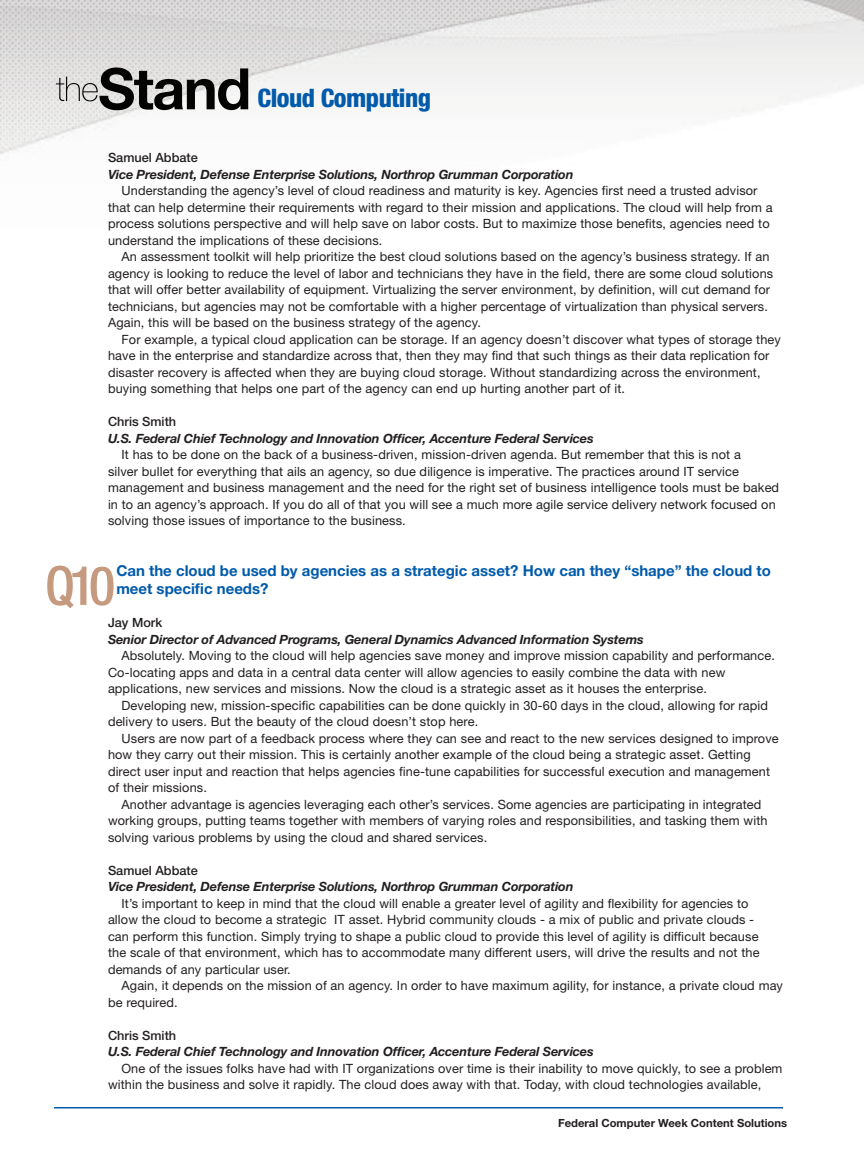
<style>
.page{position:relative;width:864px;height:1161px;background:#fff}
.page>*{position:absolute;margin:0;border:0;box-sizing:border-box;transform-origin:0 0}
.t1{font:500 condensed 54px "Helvetica Neue LT Std";color:#c69a7f}
.t2{font:800 condensed 25.5px "Helvetica Neue LT Std";letter-spacing:-.02em;color:#015aaa}
.Question{font:700 15px/18px "Helvetica Neue LT Std";color:#015aaa}
.Answer_Indent{font:12.75px/16.5px "Helvetica Neue LT Std";letter-spacing:.01em;color:#231f20}
.Answer_Indent-2{font:italic 700 12.75px "Helvetica Neue LT Std";letter-spacing:-.01em;color:#231f20}
.Answer_Indent-3{font:500 12.75px "Helvetica Neue LT Std";color:#231f20}
.Answer_Indent-4{font:700 11.25px "Helvetica Neue LT Std";color:#231f20}
</style>
<div class="page">
<img style="left:0;top:0;width:864px;height:155px">
<img style="left:99px;top:68px;width:31px;height:42px">
<img style="left:101px;top:67px;width:14px;height:23px">
<hr style="left:54px;top:1107px;width:729px;height:1px;background:#015aaa">
<p class="t2" style="left:258px;top:82px;width:175px">Cloud Computing</p>
<p class="Answer_Indent-3" style="left:108px;top:150px;width:91px">Samuel Abbate</p>
<p class="Answer_Indent-2" style="left:108px;top:166px;width:467px">Vice President, Defense Enterprise Solutions, Northrop Grumman Corporation</p>
<p class="Answer_Indent" style="left:108px;top:182px;width:666px;text-indent:14px">Understanding the agency’s level of cloud readiness and maturity is key. Agencies first need a trusted advisor that can help determine their requirements with regard to their mission and applications. The cloud will help from a process solutions perspective and will help save on labor costs. But to maximize those benefits, agencies need to understand the implications of these decisions.</p>
<p class="Answer_Indent" style="left:108px;top:248px;width:667px;text-indent:14px">An assessment toolkit will help prioritize the best cloud solutions based on the agency’s business strategy. If an agency is looking to reduce the level of labor and technicians they have in the field, there are some cloud solutions that will offer better availability of equipment. Virtualizing the server environment, by definition, will cut demand for technicians, but agencies may not be comfortable with a higher percentage of virtualization than physical servers.<br>Again, this will be based on the business strategy of the agency.</p>
<p class="Answer_Indent" style="left:108px;top:331px;width:674px;text-indent:14px">For example, a typical cloud application can be storage. If an agency doesn’t discover what types of storage they have in the enterprise and standardize across that, then they may find that such things as their data replication for disaster recovery is affected when they are buying cloud storage. Without standardizing across the environment, buying something that helps one part of the agency can end up hurting another part of it.</p>
<p class="Answer_Indent-3" style="left:108px;top:414px;width:70px">Chris Smith</p>
<p class="Answer_Indent-2" style="left:108px;top:430px;width:487px">U.S. Federal Chief Technology and Innovation Officer, Accenture Federal Services</p>
<p class="Answer_Indent" style="left:108px;top:446px;width:673px;text-indent:14px">It has to be done on the back of a business-driven, mission-driven agenda. But remember that this is not a<br>silver bullet for everything that ails an agency, so due diligence is imperative. The practices around IT service management and business management and the need for the right set of business intelligence tools must be baked in to an agency’s approach. If you do all of that you will see a much more agile service delivery network focused on solving those issues of importance to the business.</p>
<p class="Question" style="left:116px;top:561px;width:656px">Can the cloud be used by agencies as a strategic asset? How can they “shape” the cloud to meet specific needs?</p>
<p class="Answer_Indent-3" style="left:108px;top:615px;width:56px">Jay Mork</p>
<p class="Answer_Indent-2" style="left:108px;top:631px;width:537px">Senior Director of Advanced Programs, General Dynamics Advanced Information Systems</p>
<p class="Answer_Indent" style="left:108px;top:647px;width:669px;text-indent:14px">Absolutely. Moving to the cloud will help agencies save money and improve mission capability and performance.<br>Co-locating apps and data in a central data center will allow agencies to easily combine the data with new applications, new services and missions. Now the cloud is a strategic asset as it houses the enterprise.</p>
<p class="Answer_Indent" style="left:108px;top:697px;width:662px;text-indent:14px">Developing new, mission-specific capabilities can be done quickly in 30-60 days in the cloud, allowing for rapid delivery to users. But the beauty of the cloud doesn’t stop here.</p>
<p class="Answer_Indent" style="left:108px;top:730px;width:672px;text-indent:14px">Users are now part of a feedback process where they can see and react to the new services designed to improve how they carry out their mission. This is certainly another example of the cloud being a strategic asset. Getting direct user input and reaction that helps agencies fine-tune capabilities for successful execution and management of their missions.</p>
<p class="Answer_Indent" style="left:108px;top:796px;width:661px;text-indent:14px">Another advantage is agencies leveraging each other’s services. Some agencies are participating in integrated working groups, putting teams together with members of varying roles and responsibilities, and tasking them with solving various problems by using the cloud and shared services.</p>
<p class="Answer_Indent-3" style="left:108px;top:862px;width:91px">Samuel Abbate</p>
<p class="Answer_Indent-2" style="left:108px;top:879px;width:467px">Vice President, Defense Enterprise Solutions, Northrop Grumman Corporation</p>
<p class="Answer_Indent" style="left:108px;top:895px;width:653px;text-indent:14px">It’s important to keep in mind that the cloud will enable a greater level of agility and flexibility for agencies to allow the cloud to become a strategic IT asset. Hybrid community clouds - a mix of public and private clouds - can perform this function. Simply trying to shape a public cloud to provide this level of agility is difficult because the scale of that environment, which has to accommodate many different users, will drive the results and not the demands of any particular user.</p>
<p class="Answer_Indent" style="left:108px;top:977px;width:677px;text-indent:14px">Again, it depends on the mission of an agency. In order to have maximum agility, for instance, a private cloud may be required.</p>
<p class="Answer_Indent-3" style="left:108px;top:1027px;width:70px">Chris Smith</p>
<p class="Answer_Indent-2" style="left:108px;top:1044px;width:487px">U.S. Federal Chief Technology and Innovation Officer, Accenture Federal Services</p>
<p class="Answer_Indent" style="left:108px;top:1060px;width:676px;text-indent:14px">One of the issues folks have had with IT organizations over time is their inability to move quickly, to see a problem within the business and solve it rapidly. The cloud does away with that. Today, with cloud technologies available,</p>
<p class="t1" style="left:45px;top:554px;width:72px">Q10</p>
<p class="Answer_Indent-4" style="left:558px;top:1116px;width:231px">Federal Computer Week Content Solutions</p>
</div>
